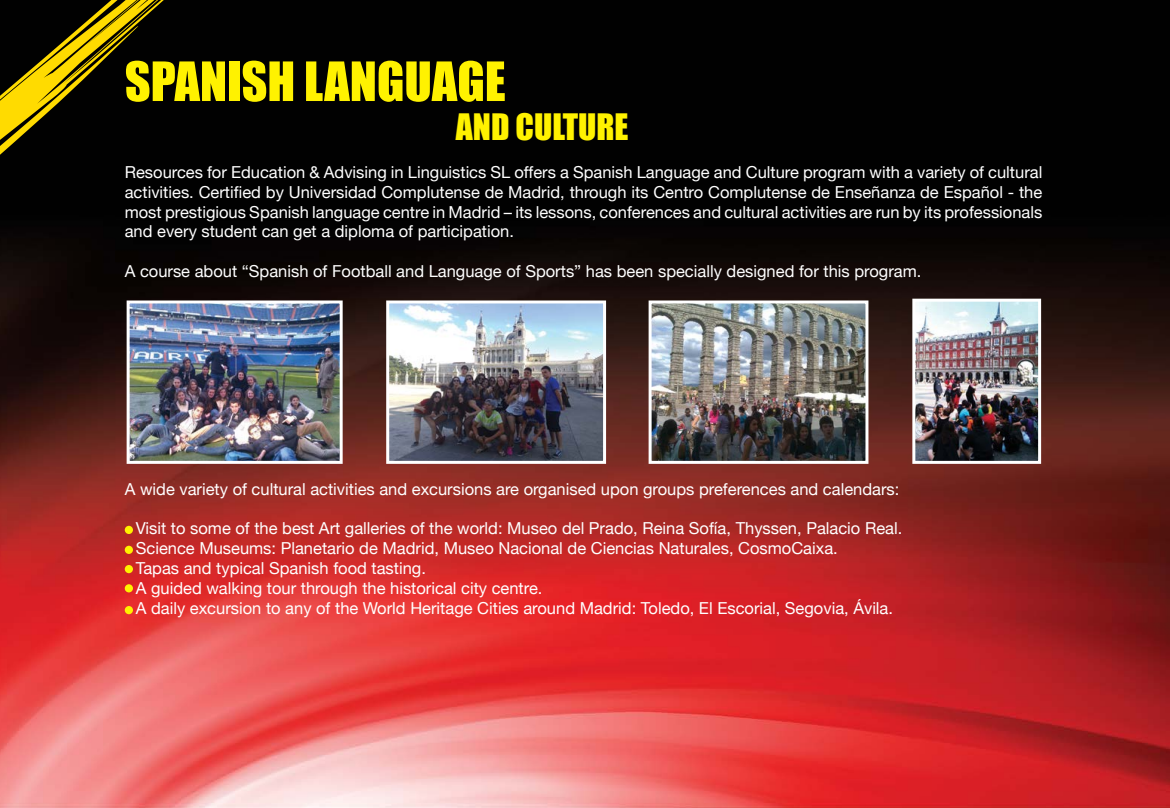
<style>
.page{position:relative;width:1170px;height:808px;background:#fff}
.page>*{position:absolute;margin:0;border:0;box-sizing:border-box;transform-origin:0 0}
.t1{font:50.1px "Impact";color:#fff200}
.t2{font:33.45px "Impact";color:#fff200}
.t3{font:16.5px/19.8px "Helvetica Neue";color:#fff;text-align:justify}
</style>
<div class="page">
<img style="left:0;top:0;width:1169px;height:808px">
<svg style="left:0;top:0;width:257px;height:632px;background:#4d1a0f"></svg>
<img style="left:390px;top:304px;width:212px;height:156px">
<div style="left:386px;top:300px;width:220px;height:164px;border:3px solid #fff"></div>
<img style="left:131px;top:304px;width:207px;height:156px">
<div style="left:127px;top:300px;width:215px;height:164px;border:3px solid #fff"></div>
<img style="left:652px;top:304px;width:212px;height:156px">
<div style="left:648px;top:300px;width:220px;height:164px;border:3px solid #fff"></div>
<img style="left:916px;top:303px;width:120px;height:157px">
<div style="left:912px;top:299px;width:128px;height:165px;border:3px solid #fff"></div>
<div style="left:125px;top:526px;width:8px;height:8px;background:#fff200;border-radius:50%"></div>
<div style="left:125px;top:565px;width:8px;height:8px;background:#fff200;border-radius:50%"></div>
<div style="left:125px;top:606px;width:8px;height:8px;background:#fff200;border-radius:50%"></div>
<div style="left:125px;top:546px;width:8px;height:8px;background:#fff200;border-radius:50%"></div>
<div style="left:125px;top:584px;width:8px;height:8px;background:#fff200;border-radius:50%"></div>
<h1 class="t1" style="left:125px;top:42px;width:382px">SPANISH LANGUAGE</h1>
<h2 class="t2" style="left:456px;top:101px;width:174px">AND CULTURE</h2>
<p class="t3" style="left:125px;top:162px;width:919px">Resources for Education &amp; Advising in Linguistics SL offers a Spanish Language and Culture program with a variety of cultural activities. Certified by Universidad Complutense de Madrid, through its Centro Complutense de Enseñanza de Español - the most prestigious Spanish language centre in Madrid – its lessons, conferences and cultural activities are run by its professionals and every student can get a diploma of participation.</p>
<p class="t3" style="left:125px;top:261px;width:798px">A course about “Spanish of Football and Language of Sports” has been specially designed for this program.</p>
<p class="t3" style="left:125px;top:479px;width:776px">A wide variety of cultural activities and excursions are organised upon groups preferences and calendars:</p>
<p class="t3" style="left:125px;top:518px;width:779px">- Visit to some of the best Art galleries of the world: Museo del Prado, Reina Sofía, Thyssen, Palacio Real.</p>
<p class="t3" style="left:125px;top:538px;width:714px">- Science Museums: Planetario de Madrid, Museo Nacional de Ciencias Naturales, CosmoCaixa.</p>
<p class="t3" style="left:125px;top:558px;width:303px">- Tapas and typical Spanish food tasting.</p>
<p class="t3" style="left:125px;top:578px;width:419px">- A guided walking tour through the historical city centre.</p>
<p class="t3" style="left:125px;top:598px;width:769px">- A daily excursion to any of the World Heritage Cities around Madrid: Toledo, El Escorial, Segovia, Ávila.</p>
</div>
